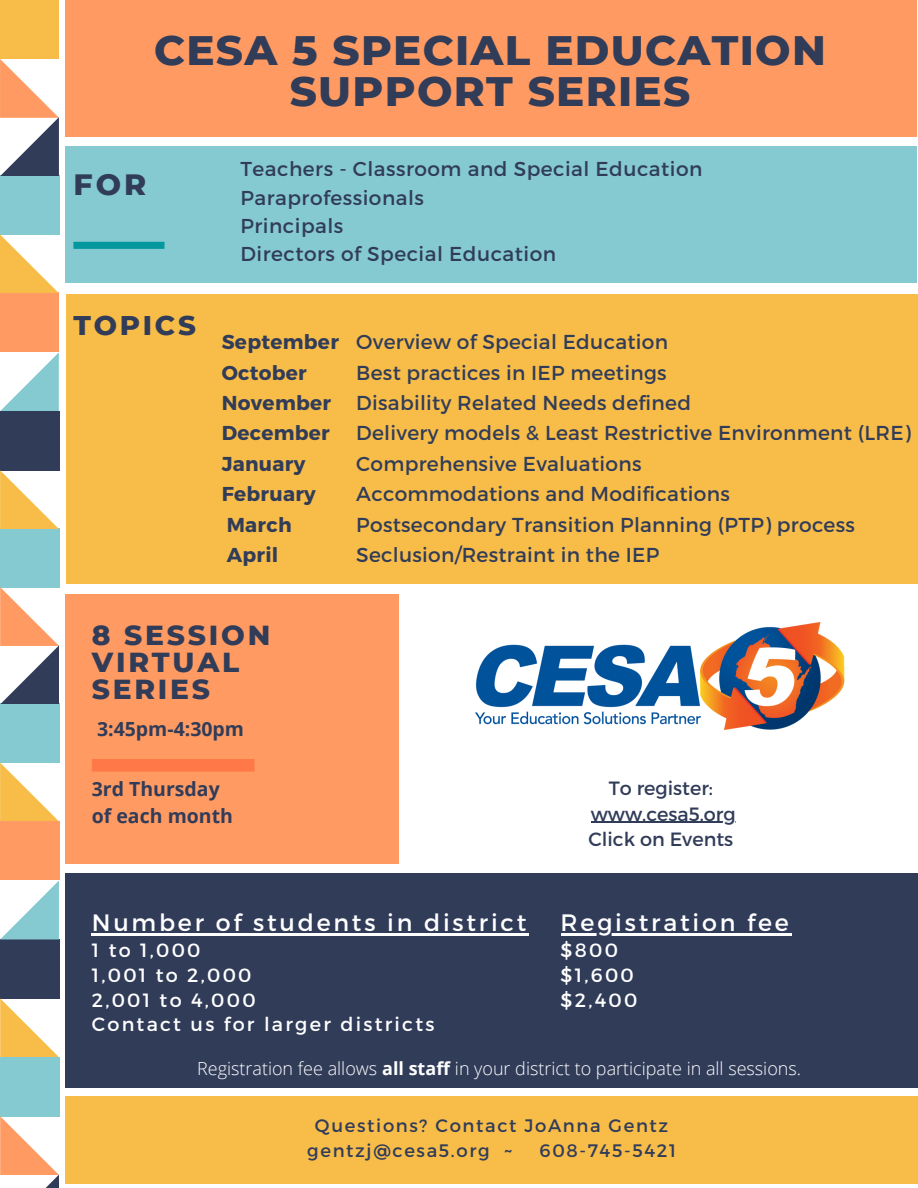
<style>
.page{position:relative;width:918px;height:1188px;background:#fff}
.page>*{position:absolute;margin:0;border:0;box-sizing:border-box;transform-origin:0 0}
.t1{font:800 42px/40.5px "Montserrat";letter-spacing:.03em;color:#313c59;text-align:center}
.t2{font:800 30px "Montserrat";color:#313c59}
.t3{font:800 28.05px/27px "Montserrat";letter-spacing:.1em;color:#313c59}
.t4{font:800 27.6px "Montserrat";letter-spacing:.1em;color:#313c59}
.t5{font:23.7px "Montserrat";letter-spacing:.12em;color:#fff}
.t6{font:20.1px/30.3px "Montserrat";letter-spacing:.015em;color:#313c59}
.t7{font:700 20.1px/30.3px "Montserrat";letter-spacing:.015em;color:#313c59}
.t8{font:700 19.5px/27px "Open Sans";color:#313c59}
.t9{font:19.2px/24.8px "Montserrat";letter-spacing:.12em;color:#fff}
.t10{font:19.2px/25.8px "Montserrat";color:#313c59;text-align:center}
.t11{font:300 18px "Open Sans";color:#fff}
.t12{font:18px/24.8px "Montserrat";letter-spacing:.09em;color:#313c59}
.s1{font-weight:700}
</style>
<div class="page">
<div style="left:0;top:0;width:59px;height:59px;background:#f8bd49"></div>
<div style="left:0;top:528px;width:59px;height:59px;background:#85cad0"></div>
<div style="left:0;top:175px;width:59px;height:59px;background:#85cad0"></div>
<div style="left:0;top:704px;width:59px;height:59px;background:#85cad0"></div>
<div style="left:0;top:411px;width:59px;height:59px;background:#313c59"></div>
<div style="left:0;top:939px;width:59px;height:59px;background:#313c59"></div>
<div style="left:0;top:293px;width:59px;height:59px;background:#ff9b62"></div>
<div style="left:0;top:821px;width:59px;height:59px;background:#ff9b62"></div>
<svg style="left:0;top:59px;width:59px;height:117px"></svg>
<svg style="left:0;top:587px;width:59px;height:117px"></svg>
<svg style="left:0;top:352px;width:59px;height:59px"></svg>
<svg style="left:0;top:881px;width:59px;height:58px"></svg>
<svg style="left:0;top:234px;width:59px;height:59px"></svg>
<svg style="left:0;top:763px;width:59px;height:58px"></svg>
<svg style="left:0;top:470px;width:59px;height:59px"></svg>
<svg style="left:0;top:998px;width:59px;height:59px"></svg>
<div style="left:65px;top:873px;width:853px;height:215px;background:#313c59"></div>
<div style="left:66px;top:294px;width:851px;height:289px;background:#f8bd49"></div>
<div style="left:65px;top:146px;width:851px;height:137px;background:#85cad0"></div>
<div style="left:65px;top:0;width:851px;height:136px;background:#ff9b62"></div>
<svg style="left:73px;top:242px;width:92px;height:7px"></svg>
<div style="left:65px;top:594px;width:333px;height:269px;background:#ff9b62"></div>
<img style="left:476px;top:623px;width:369px;height:107px">
<div style="left:65px;top:1096px;width:853px;height:87px;background:#f8bd49"></div>
<hr style="left:92px;top:934px;width:437px;height:2px;background:#fff">
<div style="left:0;top:1057px;width:59px;height:59px;background:#85cad0"></div>
<svg style="left:0;top:1116px;width:59px;height:59px"></svg>
<svg style="left:45px;top:1175px;width:14px;height:13px"></svg>
<hr style="left:561px;top:934px;width:231px;height:2px;background:#fff">
<svg style="left:92px;top:759px;width:163px;height:13px;background:#ff7a48"></svg>
<hr style="left:591px;top:822px;width:145px;height:1px;background:#313c59">
<h1 class="t1" style="left:154px;top:30px;width:673px">CESA 5 SPECIAL EDUCATION<br>SUPPORT SERIES</h1>
<h2 class="t2" style="left:73px;top:166px;width:74px">FOR</h2>
<p class="t6" style="left:240px;top:154px;width:464px;line-height:28.2px">Teachers - Classroom and Special Education<br>Paraprofessionals<br>Principals<br>Directors of Special Education</p>
<h3 class="t4" style="left:73px;top:308px;width:124px">TOPICS</h3>
<p class="t7" style="left:222px;top:326px;width:119px">September<br>October<br>November<br>December<br>January<br>February<br>March<br>April</p>
<p class="t6" style="left:356px;top:326px;width:556px">Overview of Special Education<br>Best practices in IEP meetings<br>Disability Related Needs defined<br>Delivery models &amp; Least Restrictive Environment (LRE)<br>Comprehensive Evaluations<br>Accommodations and Modifications<br>Postsecondary Transition Planning (PTP) process Seclusion/Restraint in the IEP</p>
<h3 class="t3" style="left:92px;top:622px;width:180px">8 SESSION<br>VIRTUAL<br>SERIES</h3>
<p class="t8" style="left:97px;top:715px;width:149px">3:45pm-4:30pm</p>
<p class="t8" style="left:92px;top:775px;width:143px">3rd Thursday of each month</p>
<p class="t10" style="left:588px;top:774px;width:149px">To register: www.cesa5.org<br>Click on Events</p>
<p class="t5" style="left:92px;top:907px;width:436px">Number of students in district</p>
<p class="t9" style="left:92px;top:937px;width:344px">1 to 1,000<br>1,001 to 2,000<br>2,001 to 4,000<br>Contact us for larger districts</p>
<p class="t5" style="left:561px;top:907px;width:230px">Registration fee</p>
<p class="t9" style="left:561px;top:937px;width:78px">$800 $1,600 $2,400</p>
<p class="t11" style="left:197px;top:1055px;width:606px">Registration fee allows <span class="s1">all staff</span> in your district to participate in all sessions.</p>
<p class="t12" style="left:307px;top:1112px;width:363px;text-indent:8px">Questions? Contact JoAnna Gentz gentzj@cesa5.org ~</p>
<p class="t12" style="left:540px;top:1137px;width:138px">608-745-5421</p>
</div>
